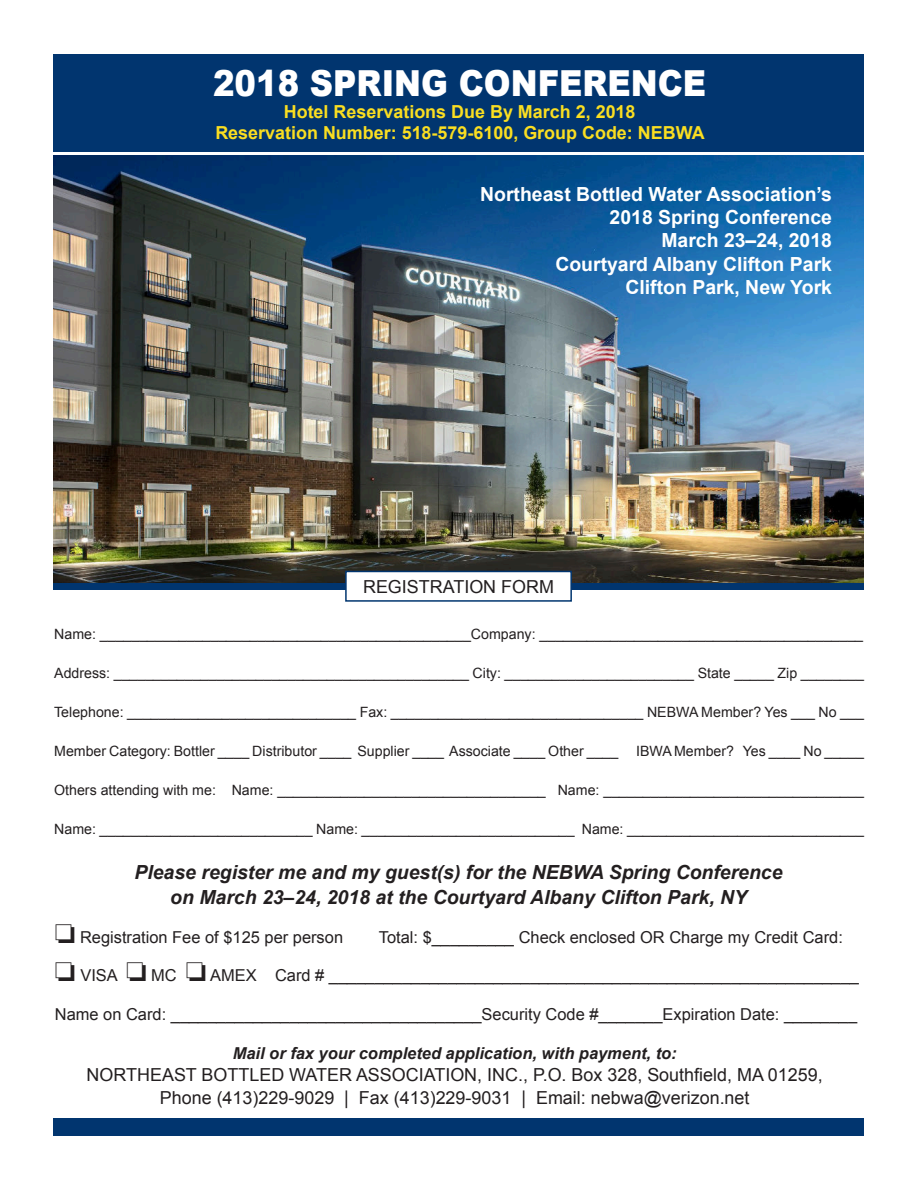
<style>
.page{position:relative;width:918px;height:1188px;background:#fff}
.page>*{position:absolute;margin:0;border:0;box-sizing:border-box;transform-origin:0 0}
.t1{font:900 35.85px "Arial";color:#fff;scale:.9 1}
.t2{font:700 19.5px "Arial";color:#fff}
.t3{font:italic 700 19.5px "Arial";color:#231f20}
.t4{font:18px "Arial";color:#231f20}
.t5{font:700 18px "Arial";color:#fade21}
.t6{font:16.5px "Arial";color:#231f20}
.t7{font:italic 700 16.5px "Arial";color:#231f20}
.t8{font:14.25px "Arial";color:#231f20}
.s1{font-size:18.9px}
</style>
<div class="page">
<img style="left:54px;top:155px;width:810px;height:428px">
<div style="left:53px;top:54px;width:811px;height:98px;background:#01356f"></div>
<div style="left:53px;top:1118px;width:811px;height:18px;background:#01356f"></div>
<div style="left:54px;top:583px;width:810px;height:6px;background:#01356f"></div>
<div style="left:345px;top:571px;width:227px;height:31px;background:#fff;border:2px solid #01356f"></div>
<p class="t1" style="left:213px;top:57px;width:549px">2018 SPRING CONFERENCE</p>
<p class="t5" style="left:284px;top:100px;width:353px">Hotel Reservations Due By March 2, 2018</p>
<p class="t5" style="left:215px;top:121px;width:491px">Reservation Number: 518-579-6100, Group Code: NEBWA</p>
<p class="t2" style="left:480px;top:181px;width:353px">Northeast Bottled Water Association’s</p>
<p class="t2" style="left:610px;top:204px;width:224px">2018 Spring Conference</p>
<p class="t2" style="left:661px;top:228px;width:172px">March 23–24, 2018</p>
<p class="t2" style="left:555px;top:251px;width:278px">Courtyard Albany Clifton Park</p>
<p class="t2" style="left:625px;top:274px;width:208px">Clifton Park, New York</p>
<p class="t4" style="left:363px;top:575px;width:192px">REGISTRATION FORM</p>
<p class="t8" style="left:54px;top:625px;width:811px">Name: _______________________________________________Company: _________________________________________</p>
<p class="t8" style="left:54px;top:664px;width:811px">Address: _____________________________________________ City: ________________________ State _____ Zip ________</p>
<p class="t8" style="left:54px;top:703px;width:811px">Telephone: _____________________________ Fax: ________________________________ NEBWA Member? Yes ___ No ___</p>
<p class="t8" style="left:54px;top:742px;width:566px">Member Category: Bottler ____ Distributor ____ Supplier ____ Associate ____ Other ____</p>
<p class="t8" style="left:636px;top:742px;width:229px">IBWA Member? Yes ____ No _____</p>
<p class="t8" style="left:54px;top:781px;width:811px">Others attending with me: Name: __________________________________ Name: _________________________________</p>
<p class="t8" style="left:54px;top:820px;width:811px">Name: ___________________________ Name: ___________________________ Name: ______________________________</p>
<p class="t3" style="left:135px;top:859px;width:650px">Please register me and my guest(s) for the NEBWA Spring Conference</p>
<p class="t3" style="left:170px;top:885px;width:578px">on March 23–24, 2018 at the Courtyard Albany Clifton Park, NY</p>
<p class="t6" style="left:55px;top:927px;width:290px">❏ Registration Fee of $125 per person</p>
<p class="t6" style="left:379px;top:927px;width:466px">Total: $_________ Check enclosed OR Charge my Credit Card:</p>
<p class="t6" style="left:55px;top:964px;width:806px">❏ VISA ❏ MC ❏ AMEX Card # __________________________________________________________</p>
<p class="t6" style="left:55px;top:1003px;width:804px">Name on Card: __________________________________Security Code #_______Expiration Date: ________</p>
<p class="t7" style="left:233px;top:1042px;width:445px">Mail or fax your completed application, with payment, to:</p>
<p class="t4" style="left:87px;top:1063px;width:738px">NORTHEAST BOTTLED WATER ASSOCIATION, INC., P.O. Box 328, Southfield, MA 01259,</p>
<p class="t4" style="left:160px;top:1086px;width:591px">Phone (413)229-9029 <span class="s1">|</span> Fax (413)229-9031 <span class="s1">|</span> Email: nebwa@verizon.net</p>
</div>
